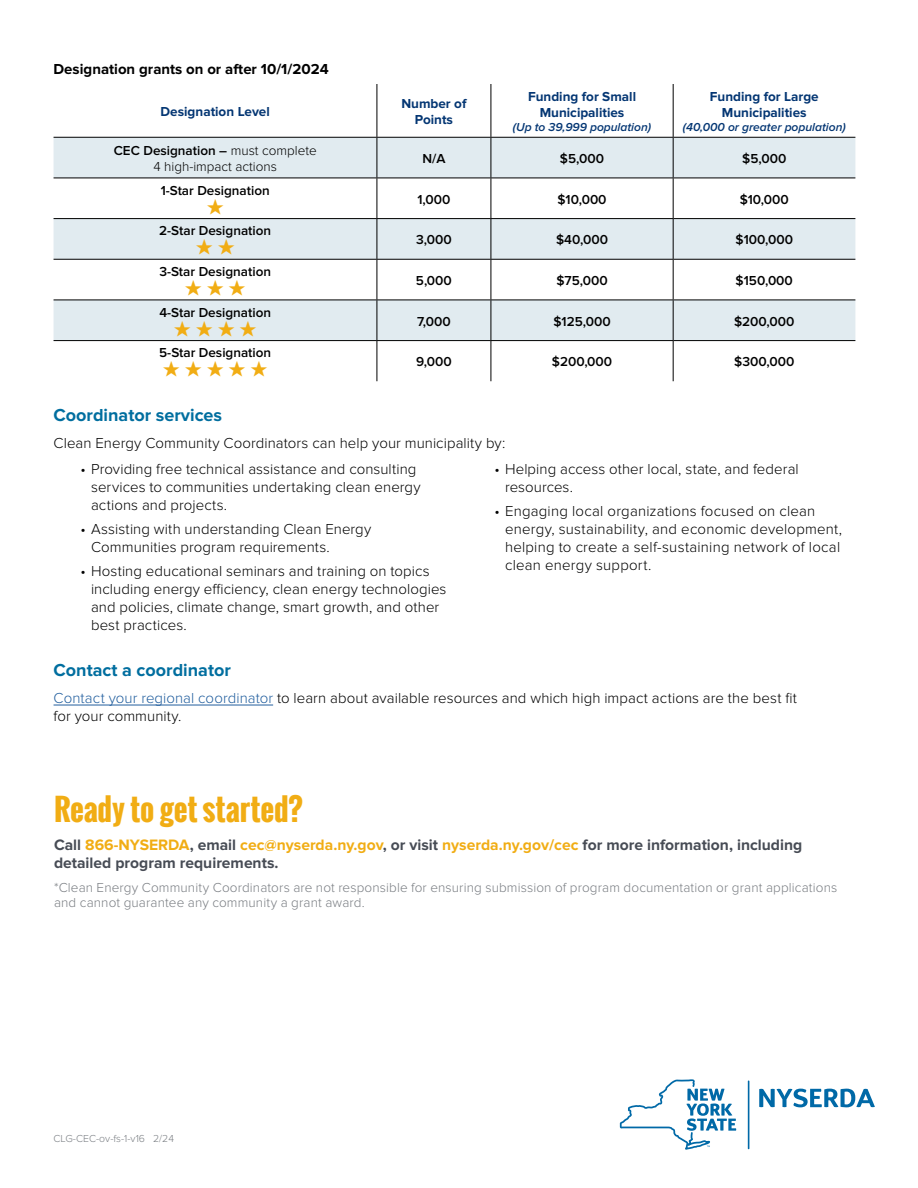
<style>
.page{position:relative;width:918px;height:1188px;background:#fff}
.page>*{position:absolute;margin:0;border:0;box-sizing:border-box;transform-origin:0 0}
.Ready_to_get_started{font:700 30px "Oswald";color:#f1ad14}
.H1_new{font:19.5px "Zapf Dingbats IT Cby BT";color:#f1ad14}
.Subhead{font:700 18px "Proxima Nova";color:#006e9f}
.CTA{font:700 15.6px "Proxima Nova";color:#f1ad14}
.CTA-2{font:700 15.6px "Proxima Nova";color:#474c55}
.body_copy{font:300 15px/18px "Proxima Nova";letter-spacing:.005em;color:#000}
.Sub_2{font:700 15px "Proxima Nova";color:#000}
.H1_new-2{font:600 13.5px "Proxima Nova";color:#000}
.body_copy-2{font:300 13.5px/15px "Proxima Nova";letter-spacing:.01em;color:#797d82}
.H1_new-3{font:700 13.5px/16.2px "Proxima Nova";color:#043673;text-align:center}
.H1_new-4{font:300 13.5px/16.2px "Proxima Nova";color:#000;text-align:center}
.H1_new-5{font:italic 600 12px "Proxima Nova";color:#043673}
.Pub_Code{font:300 10.5px "Proxima Nova";color:#797d82}
.s1{font-weight:600}
.s2{color:#215e9e}
.s3{color:#474c55}
</style>
<div class="page">
<hr style="left:54px;top:705px;width:219px;height:1px;background:#215e9e">
<svg style="left:54px;top:138px;width:801px;height:202px;fill:#e1ebf0"></svg>
<hr style="left:377px;top:84px;width:1px;height:53px;background:#000">
<hr style="left:491px;top:84px;width:1px;height:53px;background:#000">
<hr style="left:673px;top:84px;width:1px;height:53px;background:#000">
<hr style="left:54px;top:137px;width:323px;height:1px;background:#000">
<hr style="left:377px;top:137px;width:114px;height:1px;background:#000">
<hr style="left:377px;top:138px;width:1px;height:40px;background:#000">
<hr style="left:491px;top:137px;width:182px;height:1px;background:#000">
<hr style="left:491px;top:138px;width:1px;height:40px;background:#000">
<hr style="left:673px;top:137px;width:182px;height:1px;background:#000">
<hr style="left:673px;top:138px;width:1px;height:40px;background:#000">
<hr style="left:54px;top:178px;width:323px;height:1px;background:#000">
<hr style="left:377px;top:178px;width:114px;height:1px;background:#000">
<hr style="left:377px;top:178px;width:1px;height:40px;background:#000">
<hr style="left:491px;top:178px;width:182px;height:1px;background:#000">
<hr style="left:491px;top:178px;width:1px;height:40px;background:#000">
<hr style="left:673px;top:178px;width:182px;height:1px;background:#000">
<hr style="left:673px;top:178px;width:1px;height:40px;background:#000">
<hr style="left:54px;top:218px;width:323px;height:1px;background:#000">
<hr style="left:377px;top:218px;width:114px;height:1px;background:#000">
<hr style="left:377px;top:219px;width:1px;height:40px;background:#000">
<hr style="left:491px;top:218px;width:182px;height:1px;background:#000">
<hr style="left:491px;top:219px;width:1px;height:40px;background:#000">
<hr style="left:673px;top:218px;width:182px;height:1px;background:#000">
<hr style="left:673px;top:219px;width:1px;height:40px;background:#000">
<hr style="left:54px;top:259px;width:323px;height:1px;background:#000">
<hr style="left:377px;top:259px;width:114px;height:1px;background:#000">
<hr style="left:377px;top:260px;width:1px;height:40px;background:#000">
<hr style="left:491px;top:259px;width:182px;height:1px;background:#000">
<hr style="left:491px;top:260px;width:1px;height:40px;background:#000">
<hr style="left:673px;top:259px;width:182px;height:1px;background:#000">
<hr style="left:673px;top:260px;width:1px;height:40px;background:#000">
<hr style="left:54px;top:300px;width:323px;height:1px;background:#000">
<hr style="left:377px;top:300px;width:114px;height:1px;background:#000">
<hr style="left:377px;top:300px;width:1px;height:40px;background:#000">
<hr style="left:491px;top:300px;width:182px;height:1px;background:#000">
<hr style="left:491px;top:300px;width:1px;height:40px;background:#000">
<hr style="left:673px;top:300px;width:182px;height:1px;background:#000">
<hr style="left:673px;top:300px;width:1px;height:40px;background:#000">
<hr style="left:54px;top:340px;width:323px;height:1px;background:#000">
<hr style="left:377px;top:340px;width:114px;height:1px;background:#000">
<hr style="left:377px;top:341px;width:1px;height:40px;background:#000">
<hr style="left:491px;top:340px;width:182px;height:1px;background:#000">
<hr style="left:491px;top:341px;width:1px;height:40px;background:#000">
<hr style="left:673px;top:340px;width:182px;height:1px;background:#000">
<hr style="left:673px;top:341px;width:1px;height:40px;background:#000">
<svg style="left:620px;top:1079px;width:116px;height:71px"></svg>
<svg style="left:759px;top:1089px;width:116px;height:18px"></svg>
<hr style="left:748px;top:1081px;width:1px;height:68px;background:#0069a7">
<svg style="left:207px;top:198px;width:16px;height:16px"></svg>
<svg style="left:196px;top:239px;width:38px;height:16px"></svg>
<p class="Sub_2" style="left:54px;top:61px;width:277px">Designation grants on or after 10/1/2024</p>
<p class="H1_new-3" style="left:161px;top:104px;width:111px">Designation Level</p>
<p class="H1_new-3" style="left:401px;top:96px;width:67px">Number of<br>Points</p>
<p class="H1_new-3" style="left:528px;top:88px;width:110px">Funding for Small<br>Municipalities</p>
<p class="H1_new-5" style="left:513px;top:121px;width:140px">(Up to 39,999 population)</p>
<p class="H1_new-3" style="left:710px;top:88px;width:110px">Funding for Large<br>Municipalities</p>
<p class="H1_new-5" style="left:683px;top:121px;width:165px">(40,000 or greater population)</p>
<p class="H1_new-4" style="left:114px;top:142px;width:204px"><span class="s1">CEC Designation –</span> must complete<br>4 high-impact actions</p>
<p class="H1_new-2" style="left:422px;top:151px;width:25px">N/A</p>
<p class="H1_new-2" style="left:560px;top:151px;width:46px">$5,000</p>
<p class="H1_new-2" style="left:742px;top:151px;width:46px">$5,000</p>
<p class="H1_new-2" style="left:161px;top:182px;width:111px">1-Star Designation</p>
<p class="H1_new-2" style="left:417px;top:191px;width:35px">1,000</p>
<p class="H1_new-2" style="left:557px;top:191px;width:51px">$10,000</p>
<p class="H1_new-2" style="left:740px;top:191px;width:51px">$10,000</p>
<p class="H1_new-2" style="left:159px;top:223px;width:113px">2-Star Designation</p>
<p class="H1_new-2" style="left:416px;top:232px;width:37px">3,000</p>
<p class="H1_new-2" style="left:556px;top:232px;width:53px">$40,000</p>
<p class="H1_new-2" style="left:736px;top:232px;width:59px">$100,000</p>
<p class="H1_new-2" style="left:159px;top:264px;width:113px">3-Star Designation</p>
<p class="H1_new" style="left:185px;top:278px;width:63px">★ ★ ★</p>
<p class="H1_new-2" style="left:416px;top:273px;width:38px">5,000</p>
<p class="H1_new-2" style="left:556px;top:273px;width:53px">$75,000</p>
<p class="H1_new-2" style="left:736px;top:273px;width:59px">$150,000</p>
<p class="H1_new-2" style="left:159px;top:304px;width:113px">4-Star Designation</p>
<p class="H1_new" style="left:174px;top:319px;width:85px">★ ★ ★ ★</p>
<p class="H1_new-2" style="left:417px;top:313px;width:35px">7,000</p>
<p class="H1_new-2" style="left:553px;top:313px;width:59px">$125,000</p>
<p class="H1_new-2" style="left:734px;top:313px;width:62px">$200,000</p>
<p class="H1_new-2" style="left:159px;top:345px;width:114px">5-Star Designation</p>
<p class="H1_new" style="left:163px;top:360px;width:107px">★ ★ ★ ★ ★</p>
<p class="H1_new-2" style="left:416px;top:354px;width:37px">9,000</p>
<p class="H1_new-2" style="left:552px;top:354px;width:62px">$200,000</p>
<p class="H1_new-2" style="left:734px;top:354px;width:62px">$300,000</p>
<p class="Subhead" style="left:54px;top:405px;width:170px">Coordinator services</p>
<p class="body_copy" style="left:54px;top:434px;width:453px">Clean Energy Community Coordinators can help your municipality by:</p>
<p class="body_copy" style="left:91px;top:460px;width:331px;text-indent:-10px">• Providing free technical assistance and consulting services to communities undertaking clean energy actions and projects.</p>
<p class="body_copy" style="left:91px;top:520px;width:282px;text-indent:-10px">• Assisting with understanding Clean Energy<br>Communities program requirements.</p>
<p class="body_copy" style="left:91px;top:562px;width:357px;text-indent:-10px">• Hosting educational seminars and training on topics including energy efficiency, clean energy technologies and policies, climate change, smart growth, and other best practices.</p>
<p class="body_copy" style="left:505px;top:460px;width:295px;text-indent:-10px">• Helping access other local, state, and federal resources.</p>
<p class="body_copy" style="left:495px;top:502px;width:322px">• Engaging local organizations focused on clean</p>
<p class="body_copy" style="left:505px;top:520px;width:339px">energy, sustainability, and economic development, helping to create a self-sustaining network of local clean energy support.</p>
<p class="Subhead" style="left:54px;top:660px;width:179px">Contact a coordinator</p>
<p class="body_copy" style="left:54px;top:689px;width:745px"><span class="s2">Contact your regional coordinator</span> to learn about available resources and which high impact actions are the best fit for your community.</p>
<p class="Ready_to_get_started" style="left:54px;top:786px;width:250px">Ready to get started?</p>
<p class="CTA" style="left:54px;top:836px;width:750px"><span class="s3">Call</span> 866-NYSERDA<span class="s3">, email</span> cec@nyserda.ny.gov<span class="s3">, or visit</span> nyserda.ny.gov/cec <span class="s3">for more information, including</span></p>
<p class="CTA-2" style="left:54px;top:854px;width:226px">detailed program requirements.</p>
<p class="body_copy-2" style="left:54px;top:881px;width:785px">*Clean Energy Community Coordinators are not responsible for ensuring submission of program documentation or grant applications and cannot guarantee any community a grant award.</p>
<p class="Pub_Code" style="left:54px;top:1133px;width:122px">CLG-CEC-ov-fs-1-v16 2/24</p>
</div>
